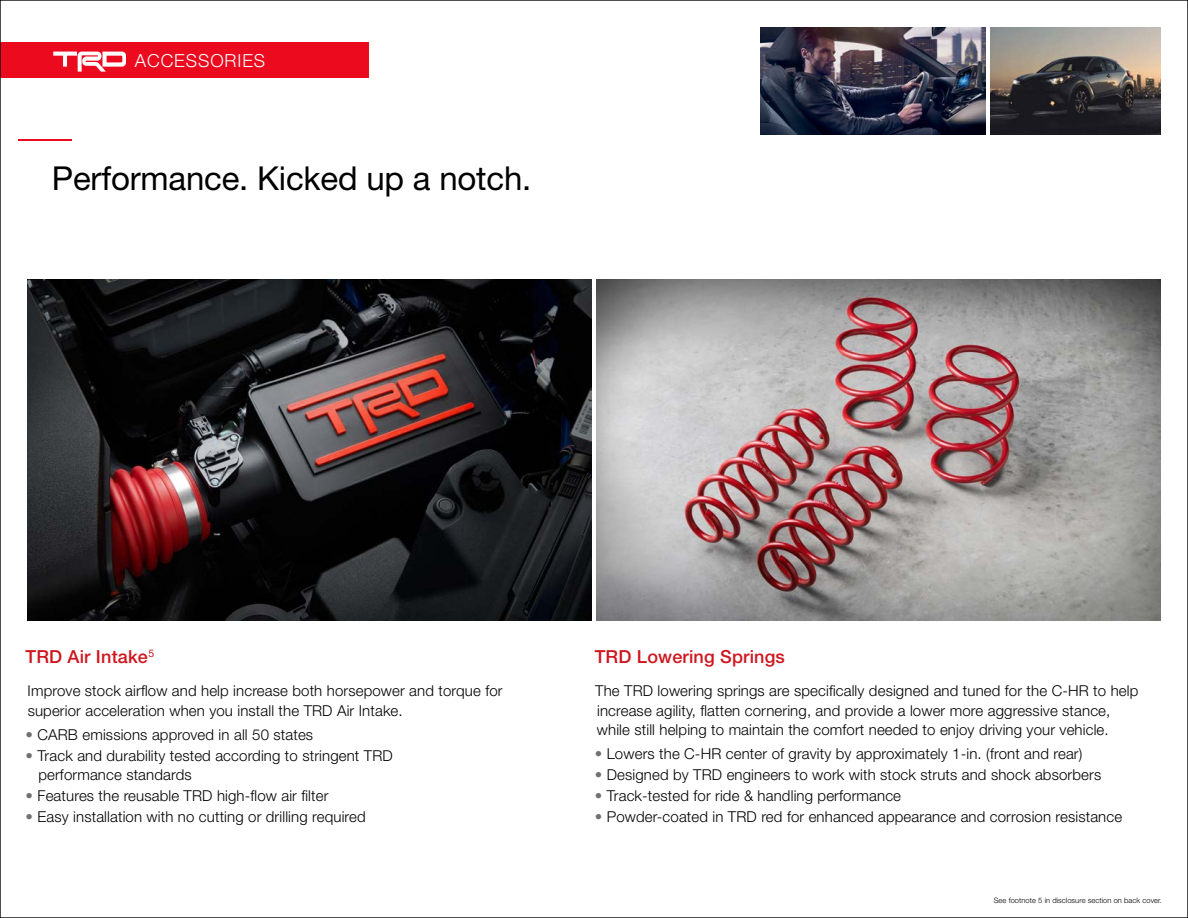
<style>
.page{position:relative;width:1188px;height:918px;background:#fff}
.page>*{position:absolute;margin:0;border:0;box-sizing:border-box;transform-origin:0 0}
.t1{font:33px "Helvetica Neue LT Std";letter-spacing:-.005em;color:#000}
.t2{font:500 18px "Helvetica Neue LT Std";letter-spacing:.01em;color:#ce171f}
.t3{font:300 18px "Helvetica Neue LT Std";letter-spacing:.05em;color:#fff}
.t4{font:300 15px/19.5px "Helvetica Neue LT Std";letter-spacing:.01em;color:#000}
.t5{font:300 7.5px "Helvetica Neue LT Std";letter-spacing:.01em;color:#000}
.s1{color:#717073}
</style>
<div class="page">
<img style="left:27px;top:279px;width:565px;height:342px">
<img style="left:990px;top:27px;width:171px;height:108px">
<img style="left:760px;top:27px;width:226px;height:108px">
<img style="left:596px;top:279px;width:565px;height:342px">
<div style="left:0;top:42px;width:369px;height:36px;background:#eb0a1e"></div>
<hr style="left:18px;top:140px;width:54px;height:1px;background:#eb0a1e">
<svg style="left:53px;top:52px;width:73px;height:20px"></svg>
<p class="t3" style="left:135px;top:49px;width:132px">ACCESSORIES</p>
<h1 class="t1" style="left:52px;top:159px;width:481px">Performance. Kicked up a notch.</h1>
<p class="t2" style="left:26px;top:646px;width:130px">TRD Air Intake<sup>5</sup></p>
<p class="t4" style="left:28px;top:681px;width:477px">Improve stock airflow and help increase both horsepower and torque for superior acceleration when you install the TRD Air Intake.</p>
<p class="t4" style="left:26px;top:724px;width:289px"><span class="s1">•</span> CARB emissions approved in all 50 states</p>
<p class="t4" style="left:38px;top:745px;width:356px;text-indent:-13px"><span class="s1">•</span> Track and durability tested according to stringent TRD performance standards</p>
<p class="t4" style="left:26px;top:786px;width:304px"><span class="s1">•</span> Features the reusable TRD high-flow air filter</p>
<p class="t4" style="left:26px;top:807px;width:342px"><span class="s1">•</span> Easy installation with no cutting or drilling required</p>
<p class="t2" style="left:595px;top:646px;width:192px">TRD Lowering Springs</p>
<p class="t4" style="left:595px;top:681px;width:545px">The TRD lowering springs are specifically designed and tuned for the C-HR to help increase agility, flatten cornering, and provide a lower more aggressive stance, while still helping to maintain the comfort needed to enjoy driving your vehicle.</p>
<p class="t4" style="left:595px;top:744px;width:489px"><span class="s1">•</span> Lowers the C-HR center of gravity by approximately 1-in. (front and rear)</p>
<p class="t4" style="left:595px;top:765px;width:508px"><span class="s1">•</span> Designed by TRD engineers to work with stock struts and shock absorbers</p>
<p class="t4" style="left:595px;top:786px;width:308px"><span class="s1">•</span> Track-tested for ride &amp; handling performance</p>
<p class="t4" style="left:595px;top:807px;width:529px"><span class="s1">•</span> Powder-coated in TRD red for enhanced appearance and corrosion resistance</p>
<p class="t5" style="left:994px;top:896px;width:170px">See footnote 5 in disclosure section on back cover.</p>
</div>
